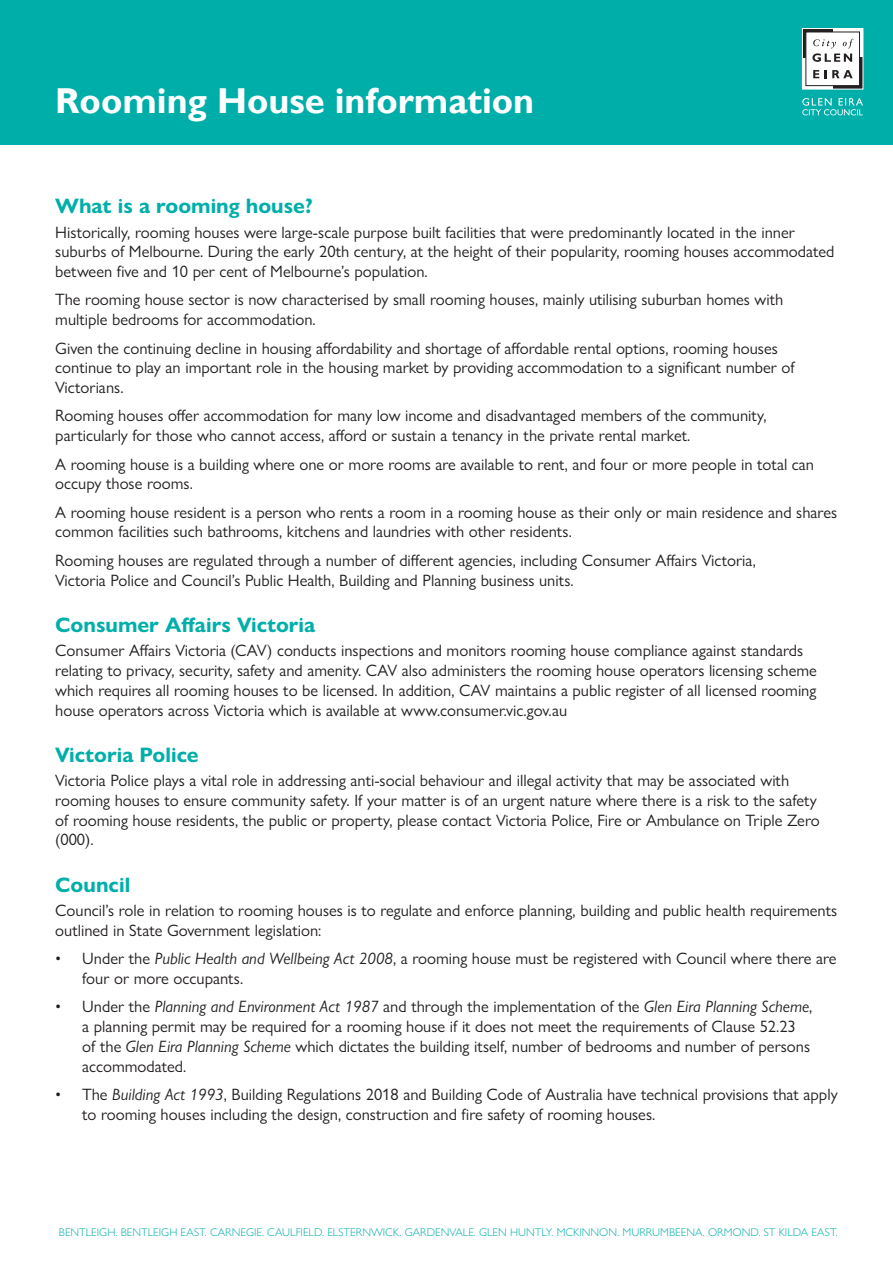
<style>
.page{position:relative;width:893px;height:1263px;background:#fff}
.page>*{position:absolute;margin:0;border:0;box-sizing:border-box;transform-origin:0 0}
.t1{font:700 36px "Gill Sans";color:#fff}
.t2{font:700 21px "Gill Sans Nova";color:#00afa9}
.t3{font:16.5px/19.8px "Gill Sans Nova";color:#231f20}
.t4{font:300 11.25px "Gill Sans Nova";color:#00aea9}
.s1{font-style:italic}
</style>
<div class="page">
<div style="left:0;top:0;width:893px;height:145px;background:#00aea9"></div>
<svg style="left:804px;top:30px;width:57px;height:58px"></svg>
<div style="left:802px;top:29px;width:31px;height:29px;background:#231f20"></div>
<div style="left:833px;top:58px;width:30px;height:31px;background:#231f20"></div>
<div style="left:802px;top:28px;width:61px;height:62px;border:1px solid #fff"></div>
<div style="left:805px;top:32px;width:55px;height:54px;background:#fff;border:1px solid #231f20"></div>
<svg style="left:813px;top:70px;width:6px;height:8px"></svg>
<svg style="left:825px;top:70px;width:28px;height:8px"></svg>
<svg style="left:812px;top:39px;width:41px;height:23px"></svg>
<svg style="left:802px;top:98px;width:61px;height:17px"></svg>
<p class="t1" style="left:55px;top:80px;width:480px">Rooming House information</p>
<p class="t2" style="left:55px;top:193px;width:259px">What is a rooming house?</p>
<p class="t3" style="left:55px;top:222px;width:781px">Historically, rooming houses were large-scale purpose built facilities that were predominantly located in the inner suburbs of Melbourne. During the early 20th century, at the height of their popularity, rooming houses accommodated between five and 10 per cent of Melbourne’s population.</p>
<p class="t3" style="left:55px;top:290px;width:729px">The rooming house sector is now characterised by small rooming houses, mainly utilising suburban homes with multiple bedrooms for accommodation.</p>
<p class="t3" style="left:55px;top:338px;width:741px">Given the continuing decline in housing affordability and shortage of affordable rental options, rooming houses continue to play an important role in the housing market by providing accommodation to a significant number of<br>Victorians.</p>
<p class="t3" style="left:55px;top:406px;width:713px">Rooming houses offer accommodation for many low income and disadvantaged members of the community, particularly for those who cannot access, afford or sustain a tenancy in the private rental market.</p>
<p class="t3" style="left:55px;top:454px;width:760px">A rooming house is a building where one or more rooms are available to rent, and four or more people in total can occupy those rooms.</p>
<p class="t3" style="left:55px;top:502px;width:783px">A rooming house resident is a person who rents a room in a rooming house as their only or main residence and shares common facilities such bathrooms, kitchens and laundries with other residents.</p>
<p class="t3" style="left:55px;top:550px;width:702px">Rooming houses are regulated through a number of different agencies, including Consumer Affairs Victoria,<br>Victoria Police and Council’s Public Health, Building and Planning business units.</p>
<p class="t2" style="left:55px;top:612px;width:261px">Consumer Affairs Victoria</p>
<p class="t3" style="left:55px;top:640px;width:763px">Consumer Affairs Victoria (CAV) conducts inspections and monitors rooming house compliance against standards relating to privacy, security, safety and amenity. CAV also administers the rooming house operators licensing scheme which requires all rooming houses to be licensed. In addition, CAV maintains a public register of all licensed rooming house operators across Victoria which is available at www.consumer.vic.gov.au</p>
<p class="t2" style="left:55px;top:742px;width:145px">Victoria Police</p>
<p class="t3" style="left:55px;top:770px;width:766px">Victoria Police plays a vital role in addressing anti-social behaviour and illegal activity that may be associated with rooming houses to ensure community safety. If your matter is of an urgent nature where there is a risk to the safety of rooming house residents, the public or property, please contact Victoria Police, Fire or Ambulance on Triple Zero (000).</p>
<p class="t2" style="left:55px;top:872px;width:77px">Council</p>
<p class="t3" style="left:55px;top:900px;width:783px">Council’s role in relation to rooming houses is to regulate and enforce planning, building and public health requirements outlined in State Government legislation:</p>
<p class="t3" style="left:82px;top:948px;width:756px;text-indent:-27px">• Under the <span class="s1">Public Health and Wellbeing Act 2008</span>, a rooming house must be registered with Council where there are four or more occupants.</p>
<p class="t3" style="left:82px;top:996px;width:732px;text-indent:-27px">• Under the <span class="s1">Planning and Environment Act 1987</span> and through the implementation of the <span class="s1">Glen Eira Planning Scheme</span>, a planning permit may be required for a rooming house if it does not meet the requirements of Clause 52.23 of the <span class="s1">Glen Eira Planning Scheme</span> which dictates the building itself, number of bedrooms and number of persons accommodated.</p>
<p class="t3" style="left:82px;top:1084px;width:757px;text-indent:-27px">• The <span class="s1">Building Act 1993</span>, Building Regulations 2018 and Building Code of Australia have technical provisions that apply to rooming houses including the design, construction and fire safety of rooming houses.</p>
<p class="t4" style="left:59px;top:1225px;width:780px">BENTLEIGH. BENTLEIGH EAST. CARNEGIE. CAULFIELD. ELSTERNWICK. GARDENVALE. GLEN HUNTLY. MCKINNON. MURRUMBEENA. ORMOND. ST KILDA EAST.</p>
</div>
